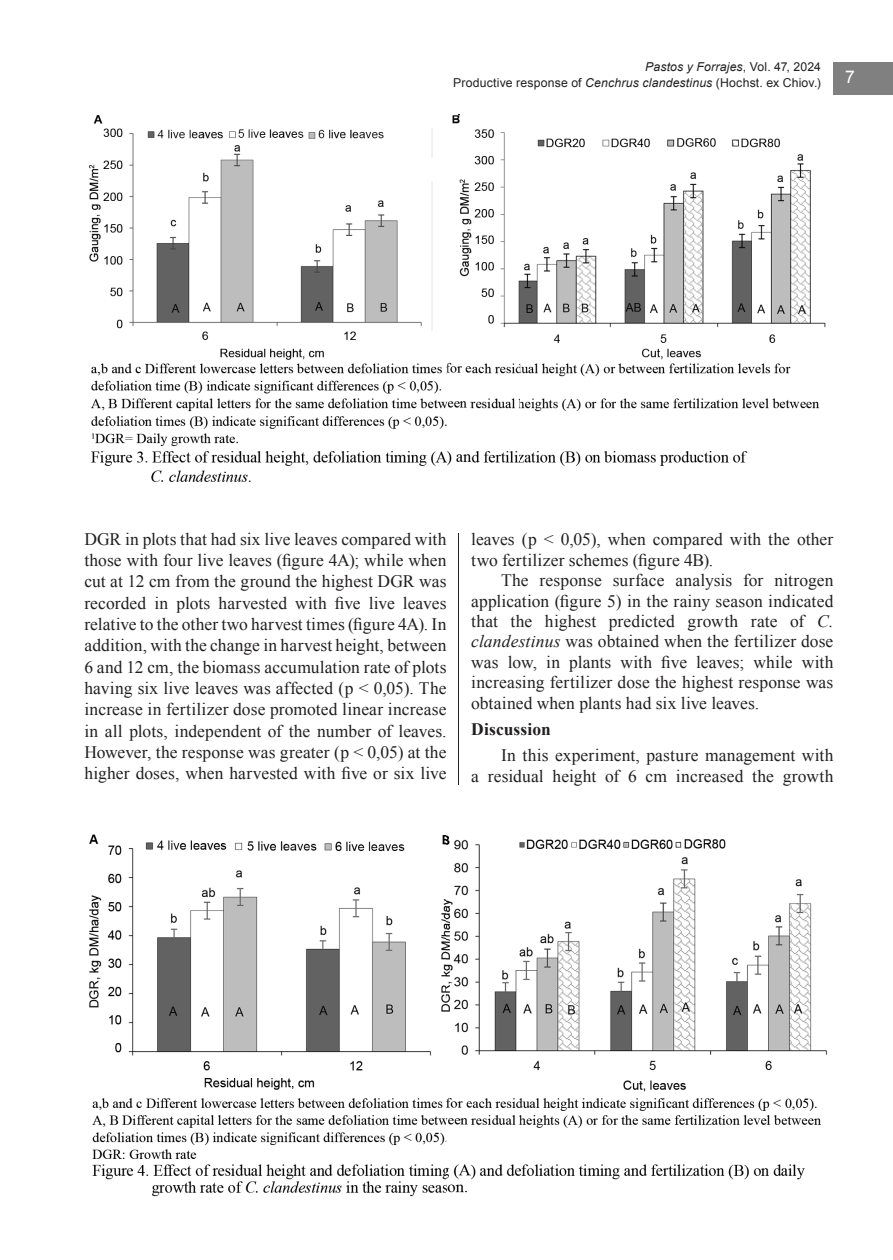
<style>
.page{position:relative;width:893px;height:1260px;background:#fff}
.page>*{position:absolute;margin:0;border:0;box-sizing:border-box;transform-origin:0 0}
.t1{font:17.5px/21.3px "Times New Roman";letter-spacing:.01em;color:#231f20;text-align:justify}
.t2{font:700 17.5px "Times New Roman";letter-spacing:.005em;color:#231f20}
.t3{font:17.5px "Arial";color:#fff}
.t4{font:12.25px/15.8px "Arial";letter-spacing:.015em;color:#231f20;text-align:right}
.s1{font-style:italic}
</style>
<div class="page">
<div style="left:833px;top:62px;width:60px;height:33px;background:#7f807f"></div>
<hr style="left:458px;top:114px;width:1px;height:1086px;background:#231f20">
<div style="left:447px;top:115px;width:24px;height:417px;background:#fff"></div>
<img style="left:88px;top:114px;width:738px;height:368px">
<img style="left:447px;top:115px;width:24px;height:367px">
<div style="left:446px;top:785px;width:24px;height:415px;background:#fff"></div>
<img style="left:89px;top:834px;width:738px;height:363px">
<img style="left:446px;top:834px;width:24px;height:363px">
<p class="t4" style="left:453px;top:59px;width:369px"><span class="s1">Pastos y Forrajes</span>, Vol. 47, 2024<br>Productive response of <span class="s1">Cenchrus clandestinus</span> (Hochst. ex Chiov.)</p>
<p class="t3" style="left:845px;top:66px;width:11px">7</p>
<p class="t1" style="left:84px;top:528px;width:364px">DGR in plots that had six live leaves compared with those with four live leaves (figure 4A); while when cut at 12 cm from the ground the highest DGR was recorded in plots harvested with five live leaves relative to the other two harvest times (figure 4A). In addition, with the change in harvest height, between 6 and 12 cm, the biomass accumulation rate of plots having six live leaves was affected (p &lt; 0,05). The increase in fertilizer dose promoted linear increase in all plots, independent of the number of leaves.<br>However, the response was greater (p &lt; 0,05) at the higher doses, when harvested with five or six live</p>
<p class="t1" style="left:471px;top:528px;width:364px">leaves (p &lt; 0,05), when compared with the other two fertilizer schemes (figure 4B).</p>
<p class="t1" style="left:471px;top:570px;width:364px;line-height:20.5px;text-indent:30px">The response surface analysis for nitrogen application (figure 5) in the rainy season indicated that the highest predicted growth rate of <span class="s1">C. clandestinus</span> was obtained when the fertilizer dose was low, in plants with five leaves; while with increasing fertilizer dose the highest response was obtained when plants had six live leaves.</p>
<p class="t2" style="left:471px;top:717px;width:81px">Discussion</p>
<p class="t1" style="left:471px;top:744px;width:364px;text-align:right">In this experiment, pasture management with<br>a residual height of 6 cm increased the growth</p>
</div>
